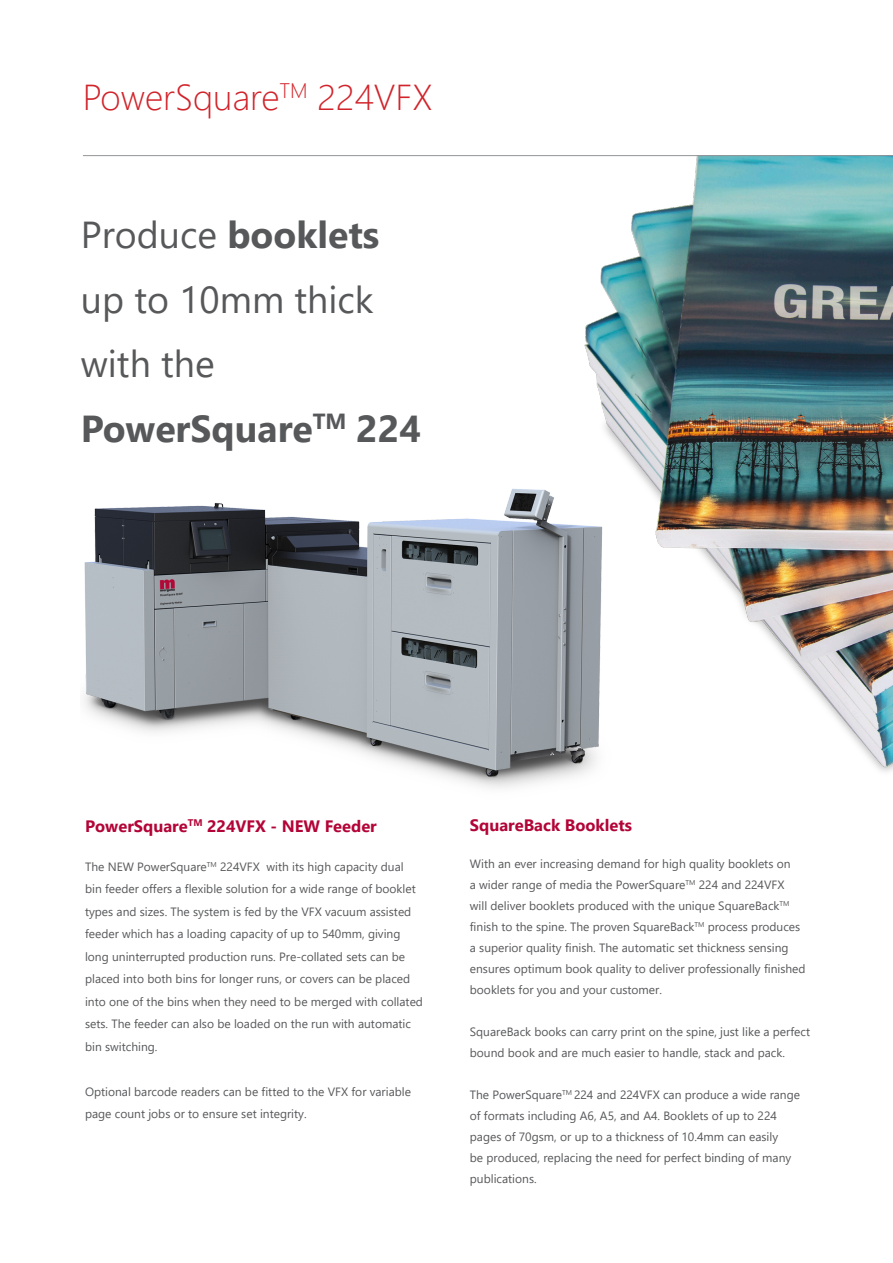
<style>
.page{position:relative;width:893px;height:1263px;background:#fff}
.page>*{position:absolute;margin:0;border:0;box-sizing:border-box;transform-origin:0 0}
.t1{font:37.5px/64.5px "Segoe UI";color:#57585a}
.t2{font:700 37.5px "Segoe UI";color:#57585a}
.t3{font:300 36px "Segoe UI";color:#d1232a}
.Headings{font:700 16.5px "Segoe UI";color:#b30437}
.Headings-2{font:12px/21px "Segoe UI";color:#57585a}
.s1{font-weight:700}
</style>
<div class="page">
<img style="left:466px;top:156px;width:427px;height:616px">
<hr style="left:83px;top:155px;width:810px;height:1px;background:#939598">
<img style="left:84px;top:455px;width:619px;height:333px">
<p class="t3" style="left:83px;top:64px;width:351px">PowerSquare<sup>TM</sup> 224VFX</p>
<p class="t1" style="left:81px;top:200px;width:300px">Produce <span class="s1">booklets </span>up to 10mm thick with the</p>
<p class="t2" style="left:81px;top:393px;width:342px">PowerSquare<sup>TM</sup> 224</p>
<p class="Headings" style="left:85px;top:810px;width:293px">PowerSquare<sup>TM</sup> 224VFX - NEW Feeder</p>
<p class="Headings-2" style="left:85px;top:854px;width:339px;line-height:22.5px">The NEW PowerSquare<sup>TM</sup> 224VFX with its high capacity dual bin feeder offers a flexible solution for a wide range of booklet types and sizes. The system is fed by the VFX vacuum assisted feeder which has a loading capacity of up to 540mm, giving long uninterrupted production runs. Pre-collated sets can be placed into both bins for longer runs, or covers can be placed into one of the bins when they need to be merged with collated sets. The feeder can also be loaded on the run with automatic bin switching.</p>
<p class="Headings-2" style="left:85px;top:1079px;width:328px;line-height:22.5px">Optional barcode readers can be fitted to the VFX for variable page count jobs or to ensure set integrity.</p>
<p class="Headings" style="left:470px;top:809px;width:164px">SquareBack Booklets</p>
<p class="Headings-2" style="left:470px;top:852px;width:337px">With an ever increasing demand for high quality booklets on<br>a wider range of media the PowerSquare<sup>TM</sup> 224 and 224VFX<br>will deliver booklets produced with the unique SquareBack<sup>TM </sup>finish to the spine. The proven SquareBack<sup>TM</sup> process produces a superior quality finish. The automatic set thickness sensing ensures optimum book quality to deliver professionally finished booklets for you and your customer.</p>
<p class="Headings-2" style="left:470px;top:1020px;width:342px">SquareBack books can carry print on the spine, just like a perfect bound book and are much easier to handle, stack and pack.</p>
<p class="Headings-2" style="left:470px;top:1083px;width:332px">The PowerSquare<sup>TM</sup> 224 and 224VFX can produce a wide range of formats including A6, A5, and A4. Booklets of up to 224 pages of 70gsm, or up to a thickness of 10.4mm can easily<br>be produced, replacing the need for perfect binding of many publications.</p>
</div>
